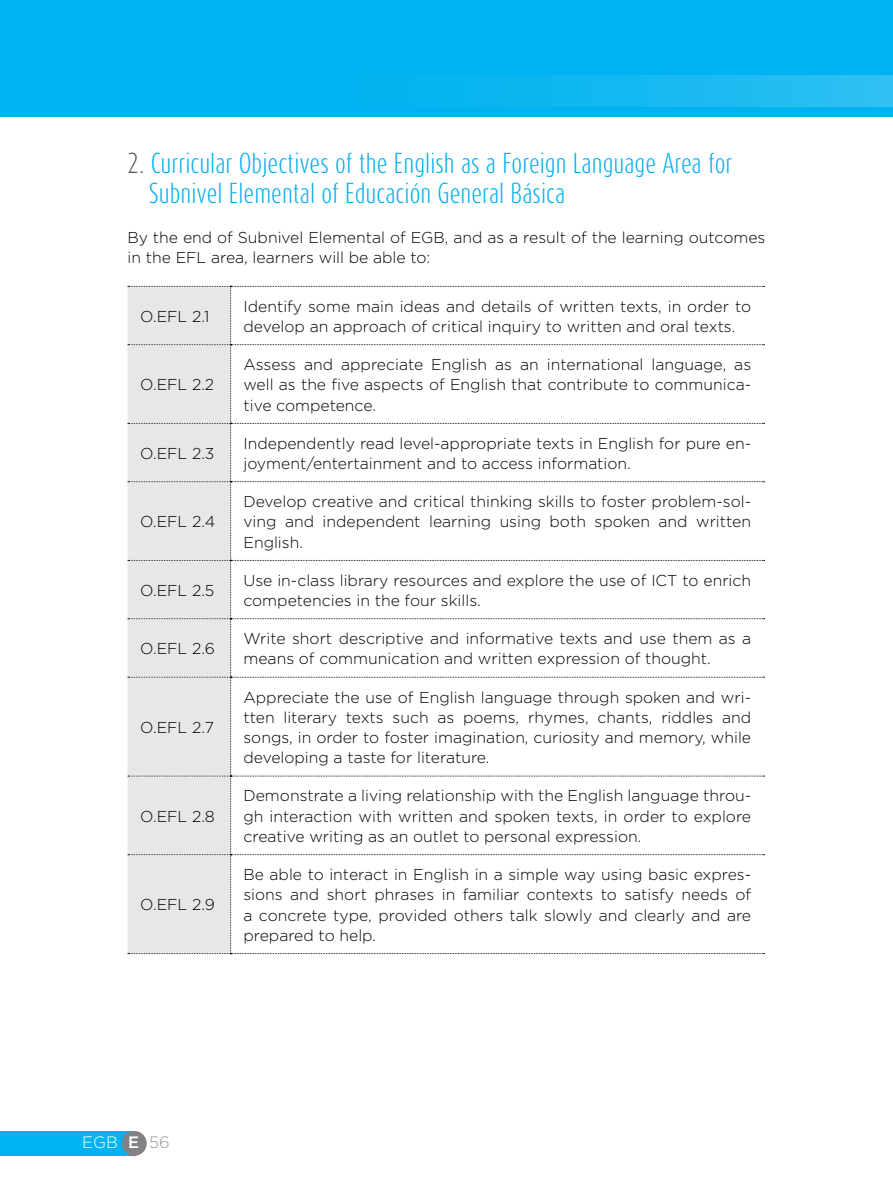
<style>
.page{position:relative;width:893px;height:1191px;background:#fff}
.page>*{position:absolute;margin:0;border:0;box-sizing:border-box;transform-origin:0 0}
.t1{font:300 24px/30px "Dax Compact";color:#00aeef}
.t2{font:300 16.5px "Gotham";color:#fff}
.t3{font:300 15.75px/20.2px "Gotham";color:#000}
.s1{color:#58595b}
.s2{font-weight:500}
.s3{color:#939598}
</style>
<div class="page">
<div style="left:0;top:0;width:893px;height:117px;background:#00b3f0"></div>
<div style="left:43px;top:75px;width:850px;height:32px;background:linear-gradient(to right,#00b0ef,#26bef2)"></div>
<div style="left:0;top:1130px;width:135px;height:25px;background:#00b3f0"></div>
<div style="left:122px;top:1130px;width:25px;height:25px;background:#808285;border-radius:50%"></div>
<svg style="left:128px;top:286px;width:636px;height:668px"></svg>
<h1 class="t1" style="left:149px;top:148px;width:585px;text-indent:-21px"><span class="s1">2.</span> Curricular Objectives of the English as a Foreign Language Area for<br>Subnivel Elemental of Educación General Básica</h1>
<p class="t3" style="left:128px;top:226px;width:639px">By the end of Subnivel Elemental of EGB, and as a result of the learning outcomes in the EFL area, learners will be able to:</p>
<p class="t3" style="left:140px;top:306px;width:71px">O.EFL 2.1</p>
<p class="t3" style="left:243px;top:295px;width:509px">Identify some main ideas and details of written texts, in order to develop an approach of critical inquiry to written and oral texts.</p>
<p class="t3" style="left:140px;top:374px;width:75px">O.EFL 2.2</p>
<p class="t3" style="left:243px;top:354px;width:509px;text-align:justify">Assess and appreciate English as an international language, as well as the five aspects of English that contribute to communica&shy;tive competence.</p>
<p class="t3" style="left:140px;top:443px;width:76px">O.EFL 2.3</p>
<p class="t3" style="left:243px;top:432px;width:509px">Independently read level-appropriate texts in English for pure en&shy;joyment/entertainment and to access information.</p>
<p class="t3" style="left:140px;top:511px;width:77px">O.EFL 2.4</p>
<p class="t3" style="left:243px;top:491px;width:509px;text-align:justify">Develop creative and critical thinking skills to foster problem-sol&shy;ving and independent learning using both spoken and written English.</p>
<p class="t3" style="left:140px;top:580px;width:76px">O.EFL 2.5</p>
<p class="t3" style="left:243px;top:569px;width:509px">Use in-class library resources and explore the use of ICT to enrich competencies in the four skills.</p>
<p class="t3" style="left:140px;top:638px;width:76px">O.EFL 2.6</p>
<p class="t3" style="left:243px;top:628px;width:509px">Write short descriptive and informative texts and use them as a means of communication and written expression of thought.</p>
<p class="t3" style="left:140px;top:717px;width:75px">O.EFL 2.7</p>
<p class="t3" style="left:140px;top:805px;width:76px">O.EFL 2.8</p>
<p class="t3" style="left:140px;top:894px;width:76px">O.EFL 2.9</p>
<p class="t3" style="left:243px;top:686px;width:509px;text-align:justify">Appreciate the use of English language through spoken and wri&shy;tten literary texts such as poems, rhymes, chants, riddles and songs, in order to foster imagination, curiosity and memory, while developing a taste for literature.</p>
<p class="t3" style="left:243px;top:785px;width:509px;text-align:justify">Demonstrate a living relationship with the English language throu&shy;gh interaction with written and spoken texts, in order to explore creative writing as an outlet to personal expression.</p>
<p class="t3" style="left:243px;top:864px;width:509px;text-align:justify">Be able to interact in English in a simple way using basic expres&shy;sions and short phrases in familiar contexts to satisfy needs of a concrete type, provided others talk slowly and clearly and are prepared to help.</p>
<p class="t2" style="left:82px;top:1132px;width:89px">EGB <span class="s2">E</span> <span class="s3">56</span></p>
</div>
